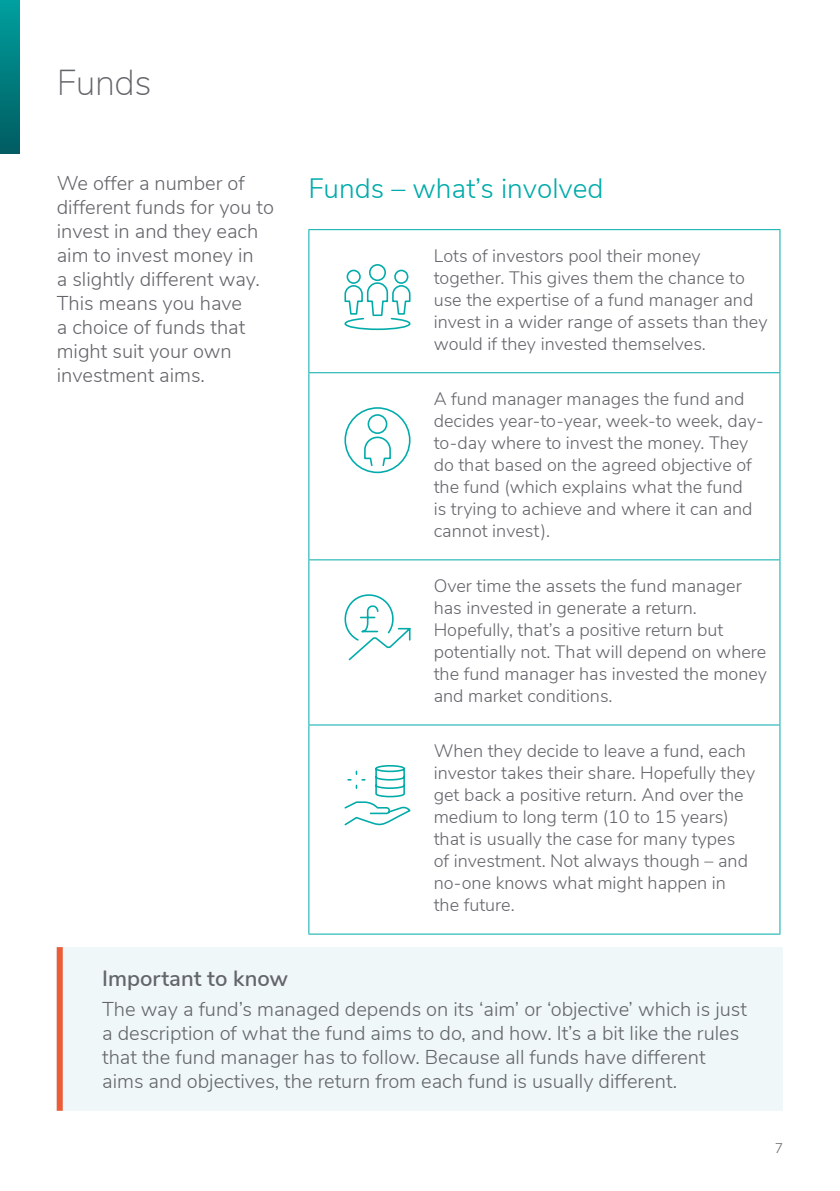
<style>
.page{position:relative;width:840px;height:1191px;background:#fff}
.page>*{position:absolute;margin:0;border:0;box-sizing:border-box;transform-origin:0 0}
.t1{font:200 36px "Nunito Sans";letter-spacing:-.01em;color:#63656a}
.t2{font:300 28px "Nunito Sans";color:#00abaa}
.t3{font:600 22px "Nunito Sans";color:#63656a}
.t4{font:300 20px/24px "Nunito Sans";color:#63656a}
.t5{font:300 18px/22px "Nunito Sans";color:#63656a}
.t6{font:300 14px "Nunito Sans";color:#63656a}
</style>
<div class="page">
<hr style="left:308px;top:229px;width:472px;height:1px;background:#00abaa">
<hr style="left:308px;top:230px;width:1px;height:142px;background:#00abaa">
<hr style="left:779px;top:230px;width:1px;height:142px;background:#00abaa">
<hr style="left:308px;top:372px;width:472px;height:1px;background:#00abaa">
<hr style="left:308px;top:373px;width:1px;height:186px;background:#00abaa">
<hr style="left:779px;top:373px;width:1px;height:186px;background:#00abaa">
<hr style="left:308px;top:559px;width:472px;height:1px;background:#00abaa">
<hr style="left:308px;top:560px;width:1px;height:164px;background:#00abaa">
<hr style="left:779px;top:560px;width:1px;height:164px;background:#00abaa">
<hr style="left:308px;top:724px;width:472px;height:1px;background:#00abaa">
<hr style="left:308px;top:725px;width:1px;height:208px;background:#00abaa">
<hr style="left:779px;top:725px;width:1px;height:208px;background:#00abaa">
<hr style="left:308px;top:933px;width:472px;height:1px;background:#00abaa">
<svg style="left:344px;top:264px;width:67px;height:67px"></svg>
<svg style="left:344px;top:407px;width:67px;height:67px"></svg>
<svg style="left:344px;top:594px;width:67px;height:67px"></svg>
<svg style="left:344px;top:765px;width:67px;height:61px"></svg>
<div style="left:0;top:0;width:20px;height:153px;background:linear-gradient(to bottom,#00a09f,#005b60)"></div>
<div style="left:57px;top:947px;width:725px;height:163px;background:#eff7f8"></div>
<div style="left:57px;top:947px;width:6px;height:163px;background:#eb5c37"></div>
<h1 class="t1" style="left:57px;top:56px;width:96px">Funds</h1>
<p class="t4" style="left:57px;top:170px;width:218px">We offer a number of different funds for you to invest in and they each aim to invest money in<br>a slightly different way.<br>This means you have<br>a choice of funds that might suit your own investment aims.</p>
<h2 class="t2" style="left:308px;top:168px;width:296px">Funds – what’s involved</h2>
<p class="t5" style="left:433px;top:244px;width:335px">Lots of investors pool their money together. This gives them the chance to use the expertise of a fund manager and invest in a wider range of assets than they would if they invested themselves.</p>
<p class="t5" style="left:433px;top:387px;width:331px">A fund manager manages the fund and decides year-to-year, week-to week, day&shy;to-day where to invest the money. They do that based on the agreed objective of the fund (which explains what the fund<br>is trying to achieve and where it can and cannot invest).</p>
<p class="t5" style="left:433px;top:574px;width:334px">Over time the assets the fund manager has invested in generate a return.<br>Hopefully, that’s a positive return but potentially not. That will depend on where the fund manager has invested the money and market conditions.</p>
<p class="t5" style="left:433px;top:739px;width:323px">When they decide to leave a fund, each investor takes their share. Hopefully they get back a positive return. And over the medium to long term (10 to 15 years) that is usually the case for many types of investment. Not always though – and no-one knows what might happen in the future.</p>
<p class="t3" style="left:102px;top:962px;width:187px">Important to know</p>
<p class="t4" style="left:102px;top:996px;width:646px">The way a fund’s managed depends on its ‘aim’ or ‘objective’ which is just a description of what the fund aims to do, and how. It’s a bit like the rules that the fund manager has to follow. Because all funds have different aims and objectives, the return from each fund is usually different.</p>
<p class="t6" style="left:774px;top:1137px;width:10px">7</p>
</div>
